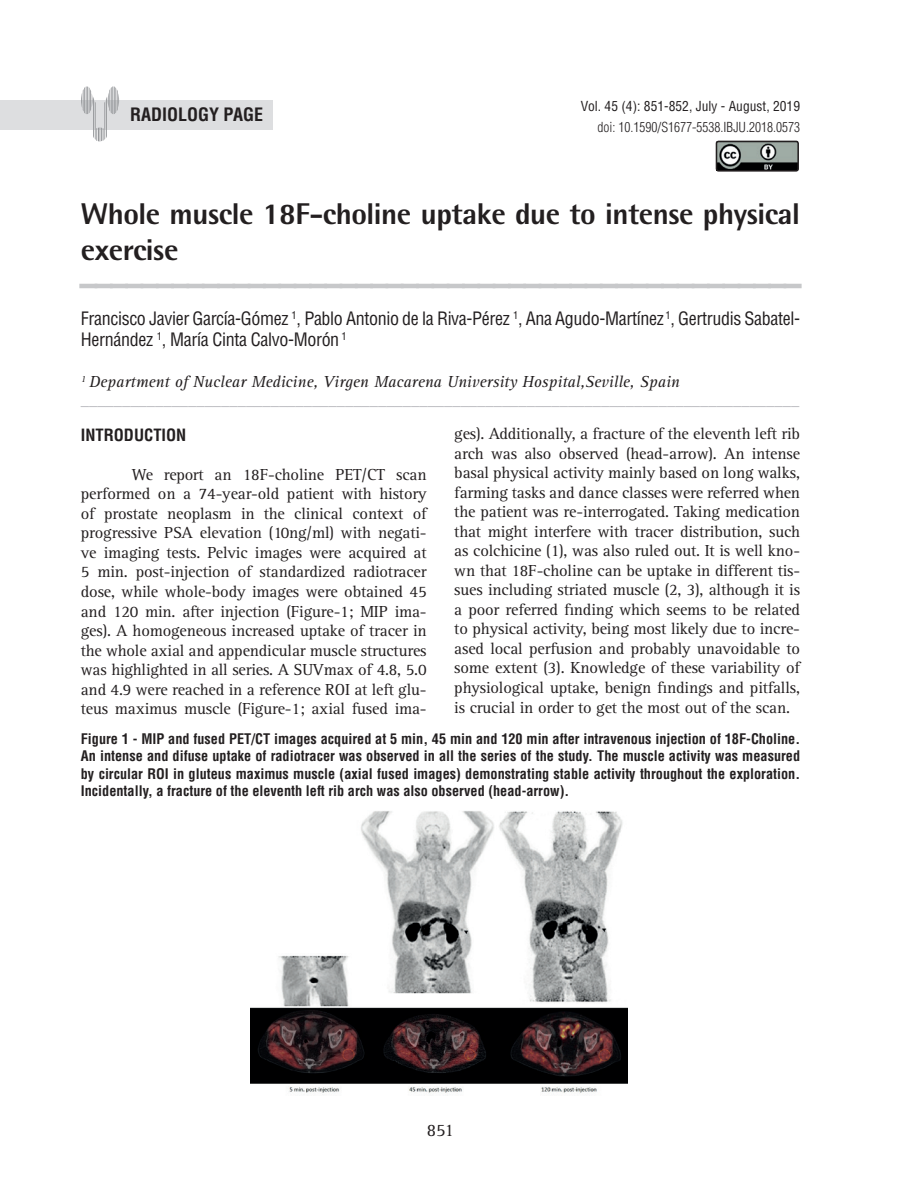
<style>
.page{position:relative;width:898px;height:1200px;background:#fff}
.page>*{position:absolute;margin:0;border:0;box-sizing:border-box;transform-origin:0 0}
.t1{font:800 30px/36px "Rotis Semi Sans";letter-spacing:-.015em;color:#231f20}
.t2{font:condensed 18px/21.1px "Helvetica";letter-spacing:-.02em;color:#231f20}
.t3{font:700 condensed 18px "Helvetica";color:#231f20}
.t4{font:18px "Rotis Serif";color:#231f20}
.t5{font:16.5px/19.5px "Rotis Serif";letter-spacing:-.01em;color:#231f20;text-align:justify}
.t6{font:italic 16.5px/17.9px "Rotis Serif";color:#b2b3b7}
.t7{font:700 condensed 16.5px "Helvetica";color:#231f20}
.t8{font:700 condensed 14.25px/17.1px "Helvetica";color:#231f20;text-align:justify}
.t9{font:300 condensed 13.5px "Helvetica";color:#231f20}
.t10{font:condensed 13.5px "Helvetica";color:#231f20}
.s1{color:#231f20}
</style>
<div class="page">
<div style="left:0;top:100px;width:273px;height:29px;background:#dddee0"></div>
<svg style="left:81px;top:86px;width:38px;height:55px"></svg>
<div style="left:79px;top:284px;width:18px;height:4px;border:3px solid #c7c8ca"></div>
<div style="left:95px;top:284px;width:18px;height:4px;border:3px solid #c7c8ca"></div>
<div style="left:110px;top:284px;width:18px;height:4px;border:3px solid #c7c8ca"></div>
<div style="left:125px;top:284px;width:18px;height:4px;border:3px solid #c7c8ca"></div>
<div style="left:140px;top:284px;width:18px;height:4px;border:3px solid #c7c8ca"></div>
<div style="left:156px;top:284px;width:18px;height:4px;border:3px solid #c7c8ca"></div>
<div style="left:171px;top:284px;width:18px;height:4px;border:3px solid #c7c8ca"></div>
<div style="left:186px;top:284px;width:18px;height:4px;border:3px solid #c7c8ca"></div>
<div style="left:202px;top:284px;width:18px;height:4px;border:3px solid #c7c8ca"></div>
<div style="left:217px;top:284px;width:18px;height:4px;border:3px solid #c7c8ca"></div>
<div style="left:232px;top:284px;width:18px;height:4px;border:3px solid #c7c8ca"></div>
<div style="left:248px;top:284px;width:18px;height:4px;border:3px solid #c7c8ca"></div>
<div style="left:263px;top:284px;width:18px;height:4px;border:3px solid #c7c8ca"></div>
<div style="left:278px;top:284px;width:18px;height:4px;border:3px solid #c7c8ca"></div>
<div style="left:293px;top:284px;width:18px;height:4px;border:3px solid #c7c8ca"></div>
<div style="left:309px;top:284px;width:18px;height:4px;border:3px solid #c7c8ca"></div>
<div style="left:324px;top:284px;width:18px;height:4px;border:3px solid #c7c8ca"></div>
<div style="left:339px;top:284px;width:18px;height:4px;border:3px solid #c7c8ca"></div>
<div style="left:355px;top:284px;width:18px;height:4px;border:3px solid #c7c8ca"></div>
<div style="left:370px;top:284px;width:18px;height:4px;border:3px solid #c7c8ca"></div>
<div style="left:385px;top:284px;width:18px;height:4px;border:3px solid #c7c8ca"></div>
<div style="left:400px;top:284px;width:18px;height:4px;border:3px solid #c7c8ca"></div>
<div style="left:416px;top:284px;width:18px;height:4px;border:3px solid #c7c8ca"></div>
<div style="left:431px;top:284px;width:18px;height:4px;border:3px solid #c7c8ca"></div>
<div style="left:446px;top:284px;width:18px;height:4px;border:3px solid #c7c8ca"></div>
<div style="left:462px;top:284px;width:18px;height:4px;border:3px solid #c7c8ca"></div>
<div style="left:477px;top:284px;width:18px;height:4px;border:3px solid #c7c8ca"></div>
<div style="left:492px;top:284px;width:18px;height:4px;border:3px solid #c7c8ca"></div>
<div style="left:508px;top:284px;width:18px;height:4px;border:3px solid #c7c8ca"></div>
<div style="left:523px;top:284px;width:18px;height:4px;border:3px solid #c7c8ca"></div>
<div style="left:538px;top:284px;width:18px;height:4px;border:3px solid #c7c8ca"></div>
<div style="left:553px;top:284px;width:18px;height:4px;border:3px solid #c7c8ca"></div>
<div style="left:569px;top:284px;width:18px;height:4px;border:3px solid #c7c8ca"></div>
<div style="left:584px;top:284px;width:18px;height:4px;border:3px solid #c7c8ca"></div>
<div style="left:599px;top:284px;width:18px;height:4px;border:3px solid #c7c8ca"></div>
<div style="left:615px;top:284px;width:18px;height:4px;border:3px solid #c7c8ca"></div>
<div style="left:630px;top:284px;width:18px;height:4px;border:3px solid #c7c8ca"></div>
<div style="left:645px;top:284px;width:18px;height:4px;border:3px solid #c7c8ca"></div>
<div style="left:661px;top:284px;width:18px;height:4px;border:3px solid #c7c8ca"></div>
<div style="left:676px;top:284px;width:18px;height:4px;border:3px solid #c7c8ca"></div>
<div style="left:691px;top:284px;width:18px;height:4px;border:3px solid #c7c8ca"></div>
<div style="left:706px;top:284px;width:18px;height:4px;border:3px solid #c7c8ca"></div>
<div style="left:722px;top:284px;width:18px;height:4px;border:3px solid #c7c8ca"></div>
<div style="left:737px;top:284px;width:18px;height:4px;border:3px solid #c7c8ca"></div>
<div style="left:752px;top:284px;width:18px;height:4px;border:3px solid #c7c8ca"></div>
<div style="left:768px;top:284px;width:18px;height:4px;border:3px solid #c7c8ca"></div>
<div style="left:783px;top:284px;width:18px;height:4px;border:3px solid #c7c8ca"></div>
<img style="left:718px;top:144px;width:77px;height:24px">
<div style="left:715px;top:141px;width:83px;height:30px;border:2px solid #231f20;border-radius:2px"></div>
<img style="left:250px;top:811px;width:377px;height:282px">
<p class="t3" style="left:130px;top:103px;width:134px">RADIOLOGY PAGE</p>
<p class="t10" style="left:580px;top:97px;width:221px">Vol. 45 (4): 851-852, July - August, 2019</p>
<p class="t9" style="left:597px;top:118px;width:204px">doi: 10.1590/S1677-5538.IBJU.2018.0573</p>
<h1 class="t1" style="left:81px;top:195px;width:720px">Whole muscle 18F-choline uptake due to intense physical exercise</h1>
<p class="t2" style="left:81px;top:308px;width:720px">Francisco Javier García-Gómez <sup>1</sup>, Pablo Antonio de la Riva-Pérez <sup>1</sup>, Ana Agudo-Martínez <sup>1</sup>, Gertrudis Sabatel-<br>Hernández <sup>1</sup>, María Cinta Calvo-Morón <sup>1</sup></p>
<p class="t6" style="left:81px;top:373px;width:719px"><sup>1</sup> <span class="s1">Department of Nuclear Medicine, Virgen Macarena University Hospital,Seville, Spain </span>_______________________________________________________________________________________</p>
<p class="t5" style="left:454px;top:424px;width:347px">ges). Additionally, a fracture of the eleventh left rib arch was also observed (head-arrow). An intense basal physical activity mainly based on long walks, farming tasks and dance classes were referred when the patient was re-interrogated. Taking medication that might interfere with tracer distribution, such as colchicine (1), was also ruled out. It is well kno&shy;wn that 18F-choline can be uptake in different tis&shy;sues including striated muscle (2, 3), although it is a poor referred finding which seems to be related to physical activity, being most likely due to incre&shy;ased local perfusion and probably unavoidable to some extent (3). Knowledge of these variability of physiological uptake, benign findings and pitfalls, is crucial in order to get the most out of the scan.</p>
<p class="t7" style="left:81px;top:424px;width:107px">INTRODUCTION</p>
<p class="t5" style="left:81px;top:465px;width:347px;text-indent:51px">We report an 18F-choline PET/CT scan performed on a 74-year-old patient with history of prostate neoplasm in the clinical context of progressive PSA elevation (10ng/ml) with negati&shy;ve imaging tests. Pelvic images were acquired at 5 min. post-injection of standardized radiotracer dose, while whole-body images were obtained 45 and 120 min. after injection (Figure-1; MIP ima&shy;ges). A homogeneous increased uptake of tracer in the whole axial and appendicular muscle structures was highlighted in all series. A SUVmax of 4.8, 5.0 and 4.9 were reached in a reference ROI at left glu&shy;teus maximus muscle (Figure-1; axial fused ima-</p>
<p class="t8" style="left:81px;top:730px;width:720px">Figure 1 - MIP and fused PET/CT images acquired at 5 min, 45 min and 120 min after intravenous injection of 18F-Choline.<br>An intense and difuse uptake of radiotracer was observed in all the series of the study. The muscle activity was measured by circular ROI in gluteus maximus muscle (axial fused images) demonstrating stable activity throughout the exploration.<br>Incidentally, a fracture of the eleventh left rib arch was also observed (head-arrow).</p>
<p class="t4" style="left:427px;top:1119px;width:29px">851</p>
</div>
